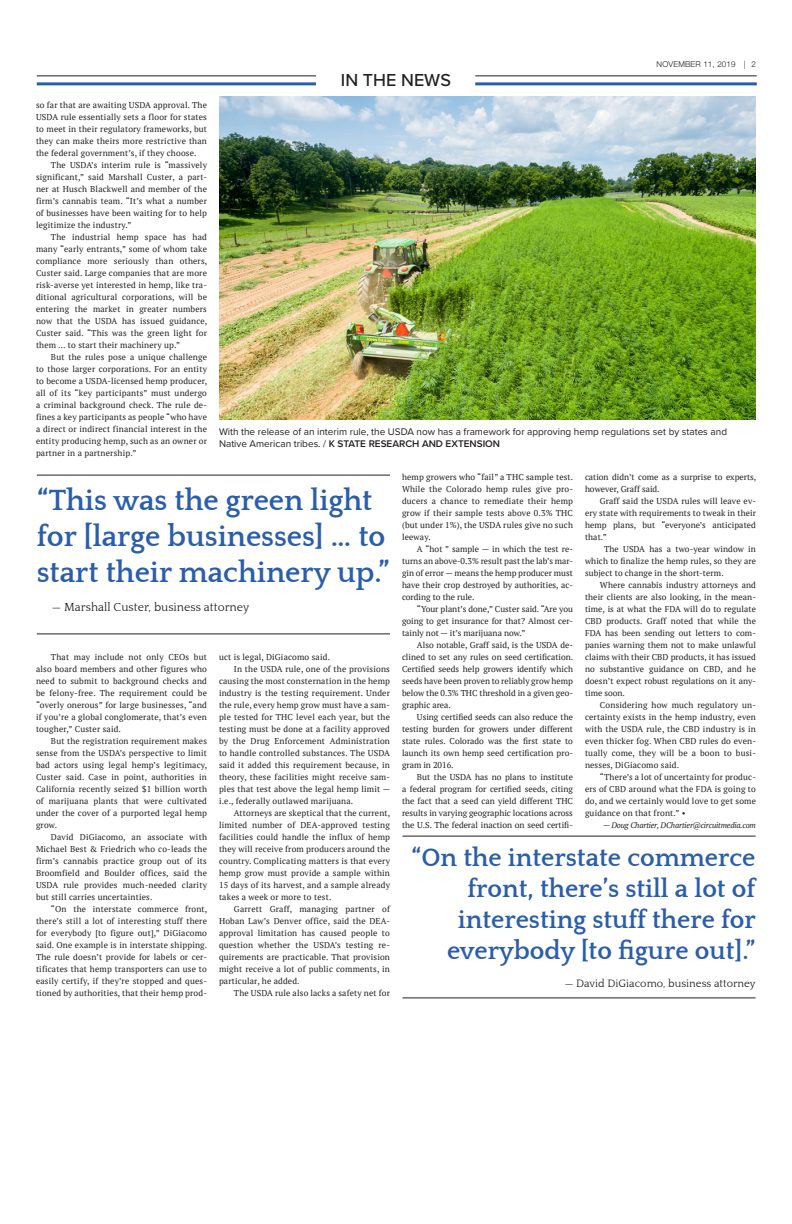
<style>
.page{position:relative;width:792px;height:1224px;background:#fff}
.page>*{position:absolute;margin:0;border:0;box-sizing:border-box;transform-origin:0 0}
.Body_Copy{font:700 30px/36px "Quattrocento";color:#2a5dab}
.Body_Copy-2{font:700 26px/31.2px "Quattrocento";color:#2a5dab;text-align:right}
.t1{font:500 18px "Proxima Nova";color:#231f20}
.Body_Copy-3{font:12px "Quattrocento";color:#231f20}
.Body_Copy-4{font:11px "Quattrocento";color:#231f20}
.Cutline{font:10px/12px "Proxima Nova";color:#231f20}
.Body_Copy-5{font:8.5px/12px "PT Serif";letter-spacing:.02em;color:#231f20;text-align:justify}
.Body_Copy-6{font:8.5px/12px "PT Serif";color:#231f20}
.Salutation{font:italic 8px "PT Serif";letter-spacing:-.025em;color:#231f20}
.t2{font:300 8px "Helvetica Neue";letter-spacing:.02em;color:#231f20}
.s1{font-weight:600}
</style>
<div class="page">
<hr style="left:37px;top:76px;width:720px;height:1px;background:#231f20">
<hr style="left:37px;top:82px;width:720px;height:3px;background:#2a5dab">
<img style="left:220px;top:96px;width:536px;height:324px">
<div style="left:317px;top:74px;width:158px;height:12px;background:#fff"></div>
<hr style="left:37px;top:475px;width:353px;height:1px;background:#231f20">
<hr style="left:37px;top:633px;width:353px;height:1px;background:#231f20">
<hr style="left:402px;top:836px;width:354px;height:1px;background:#231f20">
<hr style="left:402px;top:997px;width:354px;height:1px;background:#231f20">
<p class="Body_Copy-5" style="left:36px;top:99px;width:173px">so far that are awaiting USDA approval. The USDA rule essentially sets a floor for states to meet in their regulatory frameworks, but they can make theirs more restrictive than the federal government’s, if they choose.</p>
<p class="Body_Copy-5" style="left:36px;top:159px;width:173px;text-indent:15px">The USDA’s interim rule is “massively significant,” said Marshall Custer, a part&shy;ner at Husch Blackwell and member of the firm’s cannabis team. “It’s what a number of businesses have been waiting for to help legitimize the industry.”</p>
<p class="Body_Copy-5" style="left:36px;top:231px;width:173px;text-indent:15px">The industrial hemp space has had many “early entrants,” some of whom take compliance more seriously than others, Custer said. Large companies that are more risk-averse yet interested in hemp, like tra&shy;ditional agricultural corporations, will be entering the market in greater numbers now that the USDA has issued guidance, Custer said. “This was the green light for them … to start their machinery up.”</p>
<p class="Body_Copy-5" style="left:36px;top:351px;width:173px;text-indent:15px">But the rules pose a unique challenge to those larger corporations. For an entity to become a USDA-licensed hemp producer, all of its “key participants” must undergo a criminal background check. The rule de&shy;fines a key participants as people “who have a direct or indirect financial interest in the entity producing hemp, such as an owner or partner in a partnership.”</p>
<p class="t1" style="left:341px;top:67px;width:112px">IN THE NEWS</p>
<p class="t2" style="left:657px;top:58px;width:101px">NOVEMBER 11, 2019 | 2</p>
<p class="Cutline" style="left:219px;top:425px;width:510px">With the release of an interim rule, the USDA now has a framework for approving hemp regulations set by states and<br>Native American tribes. / <span class="s1">K STATE RESEARCH AND EXTENSION</span></p>
<p class="Body_Copy" style="left:37px;top:483px;width:354px">“This was the green light for [large businesses] … to start their machinery up.”</p>
<p class="Body_Copy-3" style="left:52px;top:601px;width:199px">— Marshall Custer, business attorney</p>
<p class="Body_Copy-5" style="left:36px;top:651px;width:173px;text-indent:15px">That may include not only CEOs but also board members and other figures who need to submit to background checks and be felony-free. The requirement could be “overly onerous” for large businesses, “and if you’re a global conglomerate, that’s even tougher,” Custer said.</p>
<p class="Body_Copy-5" style="left:36px;top:735px;width:173px;text-indent:15px">But the registration requirement makes sense from the USDA’s perspective to limit bad actors using legal hemp’s legitimacy, Custer said. Case in point, authorities in California recently seized $1 billion worth of marijuana plants that were cultivated under the cover of a purported legal hemp grow.</p>
<p class="Body_Copy-5" style="left:36px;top:831px;width:173px;text-indent:15px">David DiGiacomo, an associate with Michael Best &amp; Friedrich who co-leads the firm’s cannabis practice group out of its Broomfield and Boulder offices, said the USDA rule provides much-needed clarity but still carries uncertainties.</p>
<p class="Body_Copy-5" style="left:36px;top:903px;width:173px;text-indent:15px">“On the interstate commerce front, there’s still a lot of interesting stuff there for everybody [to figure out],” DiGiacomo said. One example is in interstate shipping.<br>The rule doesn’t provide for labels or cer&shy;tificates that hemp transporters can use to easily certify, if they’re stopped and ques&shy;tioned by authorities, that their hemp prod-</p>
<p class="Body_Copy-5" style="left:219px;top:651px;width:113px">uct is legal, DiGiacomo said.</p>
<p class="Body_Copy-5" style="left:219px;top:663px;width:173px;text-indent:15px">In the USDA rule, one of the provisions causing the most consternation in the hemp industry is the testing requirement. Under the rule, every hemp grow must have a sam&shy;ple tested for THC level each year, but the testing must be done at a facility approved by the Drug Enforcement Administration to handle controlled substances. The USDA said it added this requirement because, in theory, these facilities might receive sam&shy;ples that test above the legal hemp limit — i.e., federally outlawed marijuana.</p>
<p class="Body_Copy-5" style="left:219px;top:807px;width:173px;text-indent:15px">Attorneys are skeptical that the current, limited number of DEA-approved testing facilities could handle the influx of hemp they will receive from producers around the country. Complicating matters is that every hemp grow must provide a sample within 15 days of its harvest, and a sample already takes a week or more to test.</p>
<p class="Body_Copy-5" style="left:219px;top:903px;width:173px;text-indent:15px">Garrett Graff, managing partner of Hoban Law’s Denver office, said the DEA&shy;approval limitation has caused people to question whether the USDA’s testing re&shy;quirements are practicable. That provision might receive a lot of public comments, in particular, he added.</p>
<p class="Body_Copy-5" style="left:234px;top:987px;width:158px">The USDA rule also lacks a safety net for</p>
<p class="Body_Copy-5" style="left:402px;top:471px;width:173px">hemp growers who “fail” a THC sample test.<br>While the Colorado hemp rules give pro&shy;ducers a chance to remediate their hemp grow if their sample tests above 0.3% THC (but under 1%), the USDA rules give no such leeway.</p>
<p class="Body_Copy-5" style="left:402px;top:543px;width:173px;text-indent:15px">A “hot ” sample — in which the test re&shy;turns an above-0.3% result past the lab’s mar&shy;gin of error — means the hemp producer must have their crop destroyed by authorities, ac&shy;cording to the rule.</p>
<p class="Body_Copy-5" style="left:402px;top:603px;width:173px;text-indent:15px">“Your plant’s done,” Custer said. “Are you going to get insurance for that? Almost cer&shy;tainly not — it’s marijuana now.”</p>
<p class="Body_Copy-5" style="left:402px;top:639px;width:173px;text-indent:15px">Also notable, Graff said, is the USDA de&shy;clined to set any rules on seed certification.<br>Certified seeds help growers identify which seeds have been proven to reliably grow hemp below the 0.3% THC threshold in a given geo&shy;graphic area.</p>
<p class="Body_Copy-5" style="left:402px;top:711px;width:173px;text-indent:15px">Using certified seeds can also reduce the testing burden for growers under different state rules. Colorado was the first state to launch its own hemp seed certification pro&shy;gram in 2016.</p>
<p class="Body_Copy-5" style="left:402px;top:771px;width:173px;text-indent:15px">But the USDA has no plans to institute a federal program for certified seeds, citing the fact that a seed can yield different THC results in varying geographic locations across the U.S. The federal inaction on seed certifi-</p>
<p class="Body_Copy-6" style="left:585px;top:471px;width:173px">cation didn’t come as a surprise to experts, however, Graff said.</p>
<p class="Body_Copy-5" style="left:585px;top:495px;width:173px;text-indent:15px">Graff said the USDA rules will leave ev&shy;ery state with requirements to tweak in their hemp plans, but “everyone’s anticipated that.”</p>
<p class="Body_Copy-5" style="left:585px;top:543px;width:173px;text-indent:19px">The USDA has a two-year window in which to finalize the hemp rules, so they are subject to change in the short-term.</p>
<p class="Body_Copy-5" style="left:585px;top:579px;width:173px;text-indent:15px">Where cannabis industry attorneys and their clients are also looking, in the mean&shy;time, is at what the FDA will do to regulate CBD products. Graff noted that while the FDA has been sending out letters to com&shy;panies warning them not to make unlawful claims with their CBD products, it has issued no substantive guidance on CBD, and he doesn’t expect robust regulations on it any&shy;time soon.</p>
<p class="Body_Copy-5" style="left:585px;top:699px;width:173px;text-indent:15px">Considering how much regulatory un&shy;certainty exists in the hemp industry, even with the USDA rule, the CBD industry is in even thicker fog. When CBD rules do even&shy;tually come, they will be a boon to busi&shy;nesses, DiGiacomo said.</p>
<p class="Body_Copy-5" style="left:585px;top:771px;width:173px;text-indent:15px">“There’s a lot of uncertainty for produc&shy;ers of CBD around what the FDA is going to do, and we certainly would love to get some guidance on that front.” •</p>
<p class="Salutation" style="left:603px;top:820px;width:154px">— Doug Chartier, DChartier@circuitmedia.com</p>
<p class="Body_Copy-2" style="left:411px;top:842px;width:346px">“On the interstate commerce front, there’s still a lot of interesting stuff there for everybody [to figure out].”</p>
<p class="Body_Copy-4" style="left:565px;top:977px;width:192px">— David DiGiacomo, business attorney</p>
</div>
